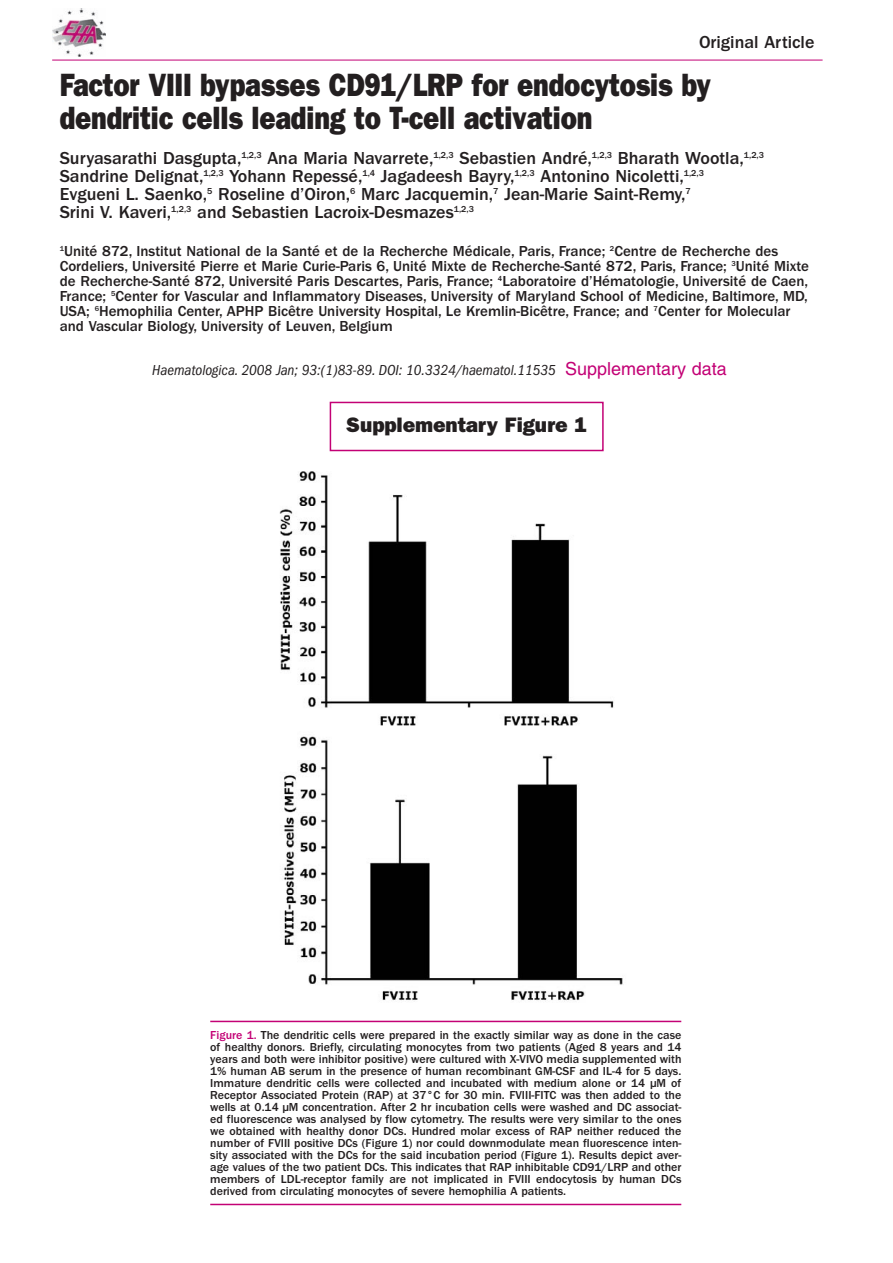
<style>
.page{position:relative;width:893px;height:1263px;background:#fff}
.page>*{position:absolute;margin:0;border:0;box-sizing:border-box;transform-origin:0 0}
.t1{font:800 32.4px/33px "Franklin Gothic";letter-spacing:-.005em;color:#231f20;scale:.83 1}
.t2{font:800 21px "Franklin Gothic";letter-spacing:-.005em;color:#231f20}
.t3{font:500 18px/18px "Franklin Gothic";color:#231f20}
.t4{font:500 15px/15px "Franklin Gothic";color:#231f20}
.t5{font:italic condensed 15px "Franklin Gothic";color:#231f20}
.t6{font:500 12px/12px "Franklin Gothic";color:#231f20;text-align:justify}
.s1{font-family:"Helvetica";font-style:normal;font-stretch:normal;font-size:18px;color:#c30175}
.s2{color:#c30175}
</style>
<div class="page">
<hr style="left:210px;top:1021px;width:471px;height:1px;background:#c30175">
<hr style="left:210px;top:1204px;width:471px;height:1px;background:#c30175">
<div style="left:330px;top:402px;width:274px;height:49px;border:2px solid #c30175"></div>
<img style="left:279px;top:471px;width:344px;height:531px">
<hr style="left:52px;top:60px;width:771px;height:1px;background:#c30175">
<img style="left:52px;top:9px;width:54px;height:48px">
<h3 class="t3" style="left:699px;top:34px;width:117px">Original Article</h3>
<h1 class="t1" style="left:60px;top:71px;width:786px">Factor VIII bypasses CD91/LRP for endocytosis by dendritic cells leading to T-cell activation</h1>
<p class="t3" style="left:60px;top:150px;width:706px">Suryasarathi Dasgupta,<sup>1,2,3</sup> Ana Maria Navarrete,<sup>1,2,3</sup> Sebastien André,<sup>1,2,3</sup> Bharath Wootla,<sup>1,2,3<br></sup>Sandrine Delignat,<sup>1,2,3</sup> Yohann Repessé,<sup>1,4</sup> Jagadeesh Bayry,<sup>1,2,3</sup> Antonino Nicoletti,<sup>1,2,3<br></sup>Evgueni L. Saenko,<sup>5</sup> Roseline d’Oiron,<sup>6</sup> Marc Jacquemin,<sup>7</sup> Jean-Marie Saint-Remy,<sup>7<br></sup>Srini V. Kaveri,<sup>1,2,3</sup> and Sebastien Lacroix-Desmazes<sup>1,2,3</sup></p>
<p class="t4" style="left:60px;top:245px;width:751px"><sup>1</sup>Unité 872, Institut National de la Santé et de la Recherche Médicale, Paris, France; <sup>2</sup>Centre de Recherche des Cordeliers, Université Pierre et Marie Curie-Paris 6, Unité Mixte de Recherche-Santé 872, Paris, France; <sup>3</sup>Unité Mixte de Recherche-Santé 872, Université Paris Descartes, Paris, France; <sup>4</sup>Laboratoire d’Hématologie, Université de Caen, France; <sup>5</sup>Center for Vascular and Inflammatory Diseases, University of Maryland School of Medicine, Baltimore, MD, USA; <sup>6</sup>Hemophilia Center, APHP Bicêtre University Hospital, Le Kremlin-Bicêtre, France; and <sup>7</sup>Center for Molecular and Vascular Biology, University of Leuven, Belgium</p>
<p class="t5" style="left:152px;top:365px;width:576px">Haematologica. 2008 Jan; 93:(1)83-89. DOI: 10.3324/haematol.11535 <span class="s1">Supplementary data</span></p>
<h2 class="t2" style="left:346px;top:418px;width:242px">Supplementary Figure 1</h2>
<p class="t6" style="left:210px;top:1030px;width:473px"><span class="s2">Figure 1.</span> The dendritic cells were prepared in the exactly similar way as done in the case of healthy donors. Briefly, circulating monocytes from two patients (Aged 8 years and 14 years and both were inhibitor positive) were cultured with X-VIVO media supplemented with 1% human AB serum in the presence of human recombinant GM-CSF and IL-4 for 5 days.<br>Immature dendritic cells were collected and incubated with medium alone or 14 µM of Receptor Associated Protein (RAP) at 37°C for 30 min. FVIII-FITC was then added to the wells at 0.14 µM concentration. After 2 hr incubation cells were washed and DC associat&shy;ed fluorescence was analysed by flow cytometry. The results were very similar to the ones we obtained with healthy donor DCs. Hundred molar excess of RAP neither reduced the number of FVIII positive DCs (Figure 1) nor could downmodulate mean fluorescence inten&shy;sity associated with the DCs for the said incubation period (Figure 1). Results depict aver&shy;age values of the two patient DCs. This indicates that RAP inhibitable CD91/LRP and other members of LDL-receptor family are not implicated in FVIII endocytosis by human DCs derived from circulating monocytes of severe hemophilia A patients.</p>
</div>
